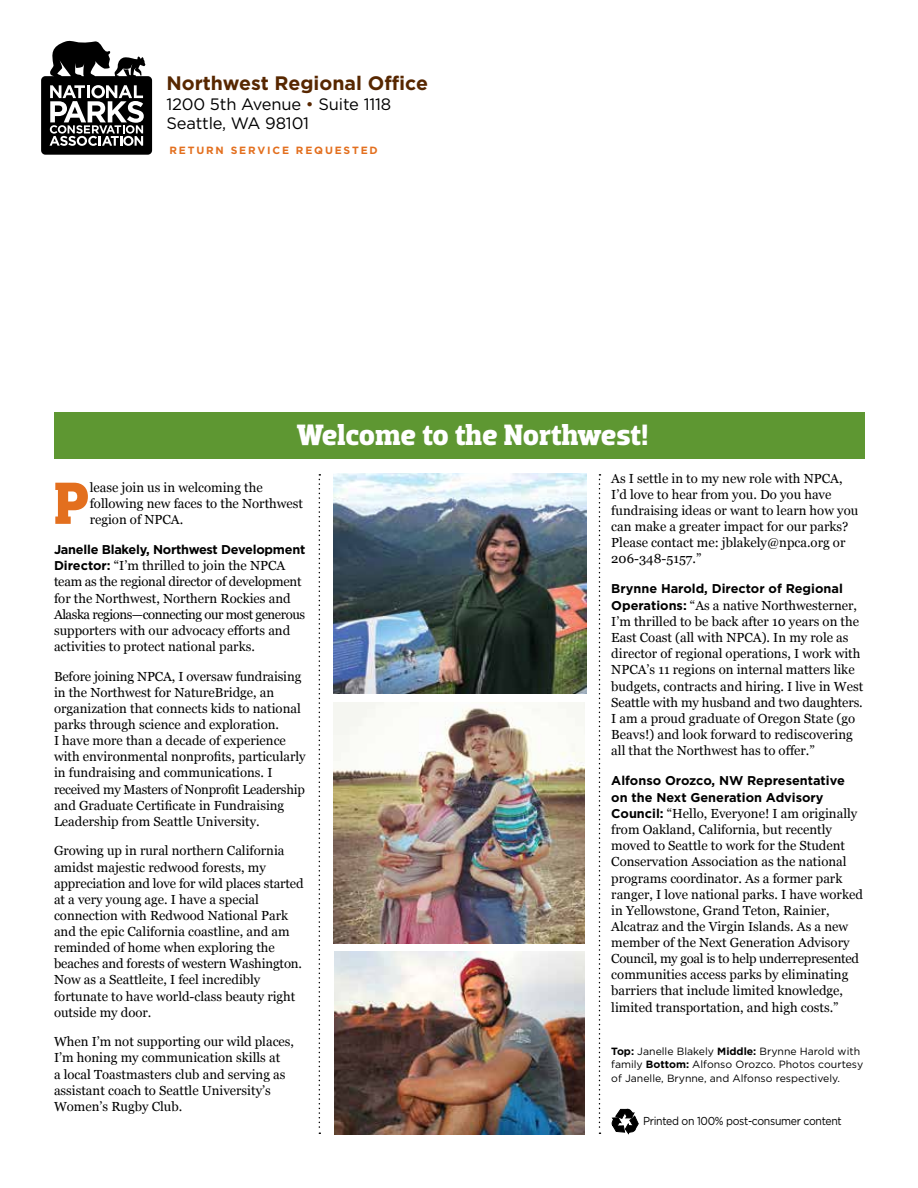
<style>
.page{position:relative;width:918px;height:1188px;background:#fff}
.page>*{position:absolute;margin:0;border:0;box-sizing:border-box;transform-origin:0 0}
.t1{font:700 60.6px "Dobra Slab";color:#e36f1e}
.t2{font:700 30px "Dobra Slab";letter-spacing:-.01em;color:#fff}
.t3{font:700 19.5px "Gotham";color:#572700}
.t4{font:16.5px/19.5px "Gotham";letter-spacing:-.01em;color:#000}
.t5{font:13.2px/16.2px "Georgia";color:#000}
.t6{font:700 12.75px/16.5px "Gotham";color:#000}
.t7{font:700 12.75px "Gotham";letter-spacing:-.02em;color:#000}
.t8{font:11.55px "Gotham";letter-spacing:-.03em;color:#000;scale:.91 1}
.t9{font:10.5px/13.5px "Gotham";color:#000}
.t10{font:700 10.5px "Gotham";letter-spacing:.175em;color:#e36f1e}
.s1{color:#572700}
.s2{font-family:"Gotham";font-weight:700;font-size:12.75px}
.s3{font-weight:700}
</style>
<div class="page">
<svg style="left:41px;top:41px;width:111px;height:114px"></svg>
<svg style="left:611px;top:1108px;width:27px;height:26px"></svg>
<div style="left:54px;top:413px;width:810px;height:46px;background:#5e9732"></div>
<img style="left:334px;top:951px;width:251px;height:183px">
<img style="left:333px;top:702px;width:252px;height:242px">
<svg style="left:333px;top:693px;width:253px;height:1px"></svg>
<img style="left:333px;top:473px;width:253px;height:220px">
<svg style="left:319px;top:474px;width:1px;height:660px"></svg>
<svg style="left:599px;top:474px;width:1px;height:660px"></svg>
<h3 class="t3" style="left:166px;top:72px;width:263px">Northwest Regional Office</h3>
<p class="t4" style="left:166px;top:94px;width:226px">1200 5th Avenue <span class="s1">•</span> Suite 1118<br>Seattle, WA 98101</p>
<p class="t10" style="left:170px;top:145px;width:210px">RETURN SERVICE REQUESTED</p>
<h2 class="t2" style="left:297px;top:417px;width:353px">Welcome to the Northwest!</h2>
<h1 class="t1" style="left:54px;top:468px;width:37px">P</h1>
<p class="t5" style="left:90px;top:478px;width:215px">lease join us in welcoming the following new faces to the Northwest region of NPCA.</p>
<p class="t7" style="left:54px;top:542px;width:253px">Janelle Blakely, Northwest Development</p>
<p class="t5" style="left:54px;top:557px;width:253px"><span class="s2">Director:</span> “I’m thrilled to join the NPCA team as the regional director of development for the Northwest, Northern Rockies and Alaska regions—connecting our most generous supporters with our advocacy efforts and activities to protect national parks.</p>
<p class="t5" style="left:54px;top:667px;width:253px">Before joining NPCA, I oversaw fundraising in the Northwest for NatureBridge, an organization that connects kids to national parks through science and exploration.<br>I have more than a decade of experience with environmental nonprofits, particularly in fundraising and communications. I received my Masters of Nonprofit Leadership and Graduate Certificate in Fundraising Leadership from Seattle University.</p>
<p class="t5" style="left:54px;top:842px;width:251px">Growing up in rural northern California amidst majestic redwood forests, my appreciation and love for wild places started at a very young age. I have a special connection with Redwood National Park and the epic California coastline, and am reminded of home when exploring the beaches and forests of western Washington.<br>Now as a Seattleite, I feel incredibly fortunate to have world-class beauty right outside my door.</p>
<p class="t5" style="left:54px;top:1033px;width:242px">When I’m not supporting our wild places, I’m honing my communication skills at<br>a local Toastmasters club and serving as assistant coach to Seattle University’s Women’s Rugby Club.</p>
<p class="t5" style="left:611px;top:470px;width:248px">As I settle in to my new role with NPCA, I’d love to hear from you. Do you have fundraising ideas or want to learn how you can make a greater impact for our parks?<br>Please contact me: jblakely@npca.org or 206-348-5157.”</p>
<p class="t6" style="left:611px;top:580px;width:233px">Brynne Harold, Director of Regional</p>
<p class="t5" style="left:611px;top:597px;width:253px"><span class="s2">Operations:</span> “As a native Northwesterner, I’m thrilled to be back after 10 years on the East Coast (all with NPCA). In my role as director of regional operations, I work with NPCA’s 11 regions on internal matters like budgets, contracts and hiring. I live in West Seattle with my husband and two daughters.<br>I am a proud graduate of Oregon State (go Beavs!) and look forward to rediscovering all that the Northwest has to offer.”</p>
<p class="t6" style="left:611px;top:772px;width:235px">Alfonso Orozco, NW Representative on the Next Generation Advisory</p>
<p class="t5" style="left:611px;top:805px;width:253px"><span class="s2">Council:</span> “Hello, Everyone! I am originally from Oakland, California, but recently moved to Seattle to work for the Student Conservation Association as the national programs coordinator. As a former park ranger, I love national parks. I have worked in Yellowstone, Grand Teton, Rainier, Alcatraz and the Virgin Islands. As a new member of the Next Generation Advisory Council, my goal is to help underrepresented communities access parks by eliminating barriers that include limited knowledge, limited transportation, and high costs.”</p>
<p class="t9" style="left:611px;top:1044px;width:253px"><span class="s3">Top:</span> Janelle Blakely <span class="s3">Middle:</span> Brynne Harold with family <span class="s3">Bottom:</span> Alfonso Orozco. Photos courtesy of Janelle, Brynne, and Alfonso respectively.</p>
<p class="t8" style="left:643px;top:1114px;width:220px">Printed on 100% post-consumer content</p>
</div>
